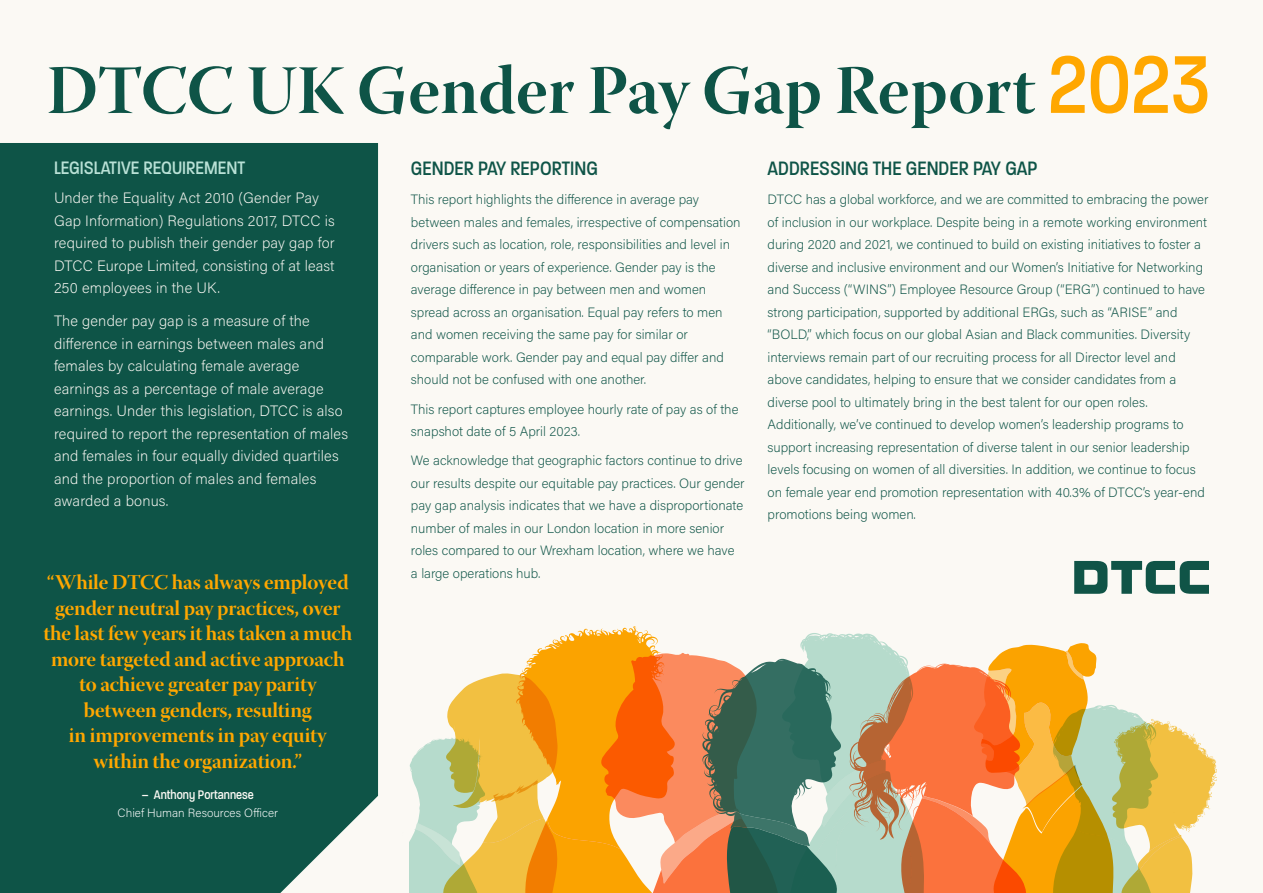
<style>
.page{position:relative;width:1263px;height:893px;background:#fbf9f4}
.page>*{position:absolute;margin:0;border:0;box-sizing:border-box;transform-origin:0 0}
.t1{font:69px "Warnock Pro Bold Disp";color:#0e5447}
.t2{font:21px/25.5px "Warnock Pro Bold Disp";letter-spacing:-.01em;color:#ffa700;text-align:center}
.t3{font:500 21px "Paralucent Condensed";color:#0e5447}
.t4{font:500 19.5px "Paralucent Condensed";color:#b9e1d6}
.t5{font:200 15px/22.5px "Acumin Pro";letter-spacing:.01em;color:#fbf9f4}
.t6{font:200 13.5px/22.5px "Acumin Pro";color:#0e5447}
.t7{font:500 13.5px "Paralucent Condensed";color:#fbf9f4}
.t8{font:200 12px "Acumin Pro";color:#fff}
.s1{font-family:"Paralucent Condensed";font-weight:500;font-size:88.5px;color:#ffa700}
</style>
<div class="page">
<svg style="left:1074px;top:561px;width:135px;height:33px"></svg>
<div style="left:0;top:143px;width:378px;height:750px;background:#0e5447"></div>
<svg style="left:409px;top:626px;width:808px;height:266px"></svg>
<h1 class="t1" style="left:46px;top:49px;width:1165px">DTCC UK Gender Pay Gap Report <span class="s1">2023</span></h1>
<h3 class="t4" style="left:54px;top:156px;width:193px">LEGISLATIVE REQUIREMENT</h3>
<p class="t5" style="left:54px;top:186px;width:282px">Under the Equality Act 2010 (Gender Pay Gap Information) Regulations 2017, DTCC is required to publish their gender pay gap for DTCC Europe Limited, consisting of at least 250 employees in the UK.</p>
<p class="t5" style="left:54px;top:309px;width:296px">The gender pay gap is a measure of the difference in earnings between males and females by calculating female average earnings as a percentage of male average earnings. Under this legislation, DTCC is also required to report the representation of males and females in four equally divided quartiles and the proportion of males and females awarded a bonus.</p>
<p class="t2" style="left:43px;top:569px;width:310px">“While DTCC has always employed gender neutral pay practices, over the last few years it has taken a much more targeted and active approach to achieve greater pay parity between genders, resulting<br>in improvements in pay equity within the organization.”</p>
<p class="t7" style="left:142px;top:787px;width:114px">– Anthony Portannese</p>
<p class="t8" style="left:118px;top:805px;width:162px">Chief Human Resources Officer</p>
<h2 class="t3" style="left:411px;top:156px;width:188px">GENDER PAY REPORTING</h2>
<p class="t6" style="left:411px;top:188px;width:331px">This report highlights the difference in average pay between males and females, irrespective of compensation drivers such as location, role, responsibilities and level in organisation or years of experience. Gender pay is the average difference in pay between men and women spread across an organisation. Equal pay refers to men and women receiving the same pay for similar or comparable work. Gender pay and equal pay differ and should not be confused with one another.</p>
<p class="t6" style="left:411px;top:397px;width:329px">This report captures employee hourly rate of pay as of the snapshot date of 5 April 2023.</p>
<p class="t6" style="left:411px;top:449px;width:335px">We acknowledge that geographic factors continue to drive our results despite our equitable pay practices. Our gender pay gap analysis indicates that we have a disproportionate number of males in our London location in more senior roles compared to our Wrexham location, where we have a large operations hub.</p>
<h2 class="t3" style="left:767px;top:156px;width:272px">ADDRESSING THE GENDER PAY GAP</h2>
<p class="t6" style="left:767px;top:188px;width:442px">DTCC has a global workforce, and we are committed to embracing the power of inclusion in our workplace. Despite being in a remote working environment during 2020 and 2021, we continued to build on existing initiatives to foster a diverse and inclusive environment and our Women’s Initiative for Networking and Success (“WINS”) Employee Resource Group (“ERG”) continued to have strong participation, supported by additional ERGs, such as “ARISE” and “BOLD,” which focus on our global Asian and Black communities. Diversity interviews remain part of our recruiting process for all Director level and above candidates, helping to ensure that we consider candidates from a diverse pool to ultimately bring in the best talent for our open roles.<br>Additionally, we’ve continued to develop women’s leadership programs to support increasing representation of diverse talent in our senior leadership levels focusing on women of all diversities. In addition, we continue to focus on female year end promotion representation with 40.3% of DTCC’s year-end promotions being women.</p>
</div>
